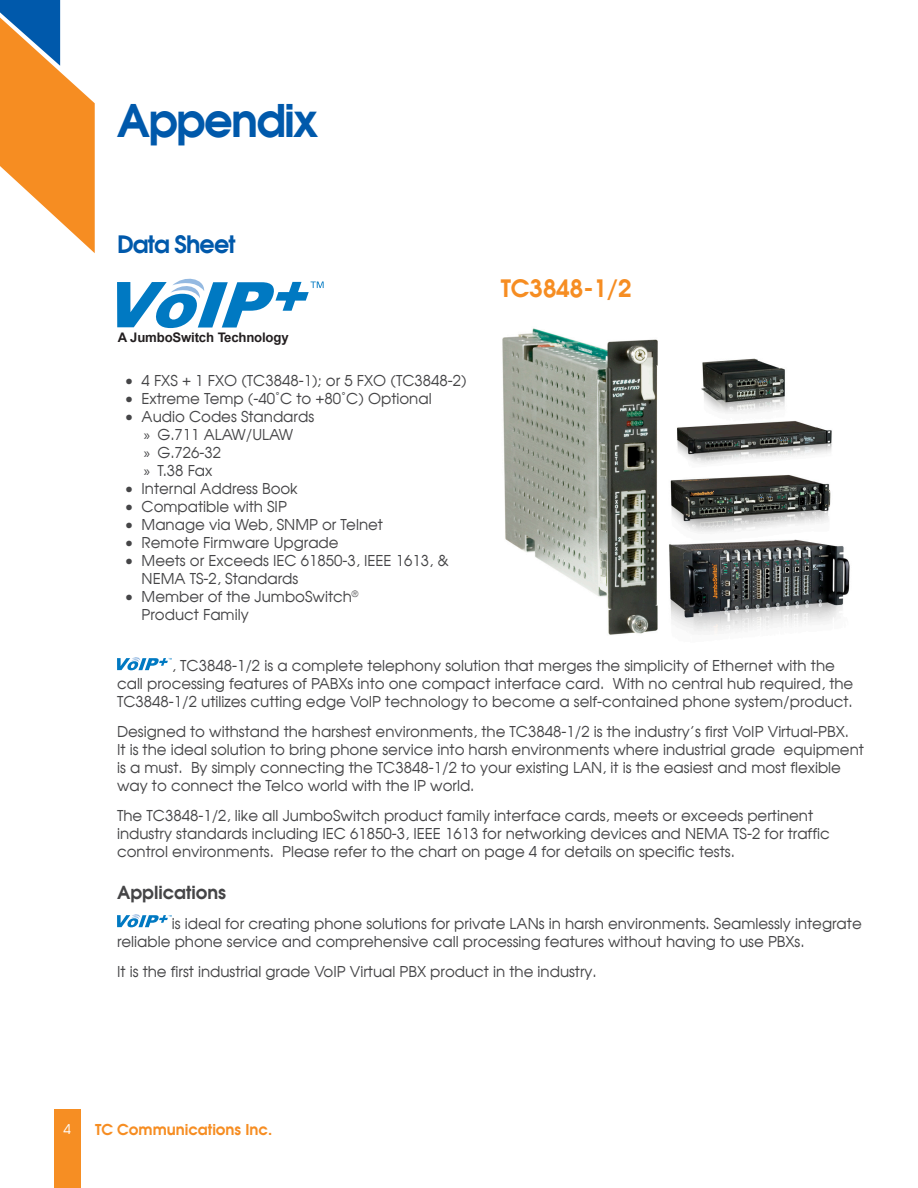
<style>
.page{position:relative;width:918px;height:1188px;background:#fff}
.page>*{position:absolute;margin:0;border:0;box-sizing:border-box;transform-origin:0 0}
.t1{font:700 45px "Avalon";letter-spacing:-.04em;color:#0059ab}
.t2{font:700 24px "Avalon";color:#f68d22}
.t3{font:700 24px "Avalon";letter-spacing:-.04em;color:#0059ab}
.t4{font:700 18px "Avalon";color:#454547}
.t5{font:15px/18px "Avalon Plain";color:#454547}
.t6{font:700 15px "Avalon";color:#f68d22}
.t7{font:13.5px "Avalon Plain";color:#fff}
.t8{font:700 13.2px "Arial";letter-spacing:-.015em;color:#231f20}
.s1{font-family:"Myriad Pro"}
</style>
<div class="page">
<img style="left:502px;top:328px;width:348px;height:307px">
<svg style="left:117px;top:278px;width:207px;height:50px"></svg>
<svg style="left:0;top:0;width:95px;height:253px"></svg>
<svg style="left:117px;top:657px;width:55px;height:13px"></svg>
<svg style="left:117px;top:914px;width:55px;height:13px"></svg>
<div style="left:54px;top:1110px;width:27px;height:78px;background:#f68e23"></div>
<p class="t1" style="left:117px;top:90px;width:203px">Appendix</p>
<p class="t3" style="left:117px;top:228px;width:120px">Data Sheet</p>
<p class="t8" style="left:118px;top:328px;width:172px">A JumboSwitch Technology</p>
<p class="t5" style="left:124px;top:371px;width:344px">• 4 FXS + 1 FXO (TC3848-1); or 5 FXO (TC3848-2)</p>
<p class="t5" style="left:124px;top:389px;width:309px">• Extreme Temp (-40˚C to +80˚C) Optional</p>
<p class="t5" style="left:124px;top:407px;width:191px">• Audio Codes Standards</p>
<p class="t5" style="left:144px;top:425px;width:151px"><span class="s1">»</span> G.711 ALAW/ULAW</p>
<p class="t5" style="left:144px;top:443px;width:79px"><span class="s1">»</span> G.726-32</p>
<p class="t5" style="left:144px;top:461px;width:70px"><span class="s1">»</span> T.38 Fax</p>
<p class="t5" style="left:124px;top:479px;width:175px">• Internal Address Book</p>
<p class="t5" style="left:124px;top:497px;width:164px">• Compatible with SIP</p>
<p class="t5" style="left:124px;top:515px;width:260px">• Manage via Web, SNMP or Telnet</p>
<p class="t5" style="left:124px;top:533px;width:216px">• Remote Firmware Upgrade</p>
<p class="t5" style="left:142px;top:551px;width:309px;text-indent:-17px">• Meets or Exceeds IEC 61850-3, IEEE 1613, &amp;<br>NEMA TS-2, Standards</p>
<p class="t5" style="left:142px;top:587px;width:218px;text-indent:-17px">• Member of the JumboSwitch<sup>®<br></sup>Product Family</p>
<p class="t2" style="left:501px;top:272px;width:132px">TC3848-1/2</p>
<p class="t5" style="left:117px;top:656px;width:738px;text-indent:55px">, TC3848-1/2 is a complete telephony solution that merges the simplicity of Ethernet with the call processing features of PABXs into one compact interface card. With no central hub required, the<br>TC3848-1/2 utilizes cutting edge VoIP technology to become a self-contained phone system/product.</p>
<p class="t5" style="left:117px;top:722px;width:748px">Designed to withstand the harshest environments, the TC3848-1/2 is the industry’s first VoIP Virtual-PBX.<br>It is the ideal solution to bring phone service into harsh environments where industrial grade equipment is a must. By simply connecting the TC3848-1/2 to your existing LAN, it is the easiest and most flexible way to connect the Telco world with the IP world.</p>
<p class="t5" style="left:117px;top:806px;width:714px">The TC3848-1/2, like all JumboSwitch product family interface cards, meets or exceeds pertinent industry standards including IEC 61850-3, IEEE 1613 for networking devices and NEMA TS-2 for traffic control environments. Please refer to the chart on page 4 for details on specific tests.</p>
<p class="t4" style="left:117px;top:880px;width:111px">Applications</p>
<p class="t5" style="left:117px;top:914px;width:746px;text-indent:55px">is ideal for creating phone solutions for private LANs in harsh environments. Seamlessly integrate reliable phone service and comprehensive call processing features without having to use PBXs.</p>
<p class="t5" style="left:117px;top:962px;width:481px">It is the first industrial grade VoIP Virtual PBX product in the industry.</p>
<p class="t7" style="left:64px;top:1121px;width:9px">4</p>
<p class="t6" style="left:95px;top:1119px;width:179px">TC Communications Inc.</p>
</div>
